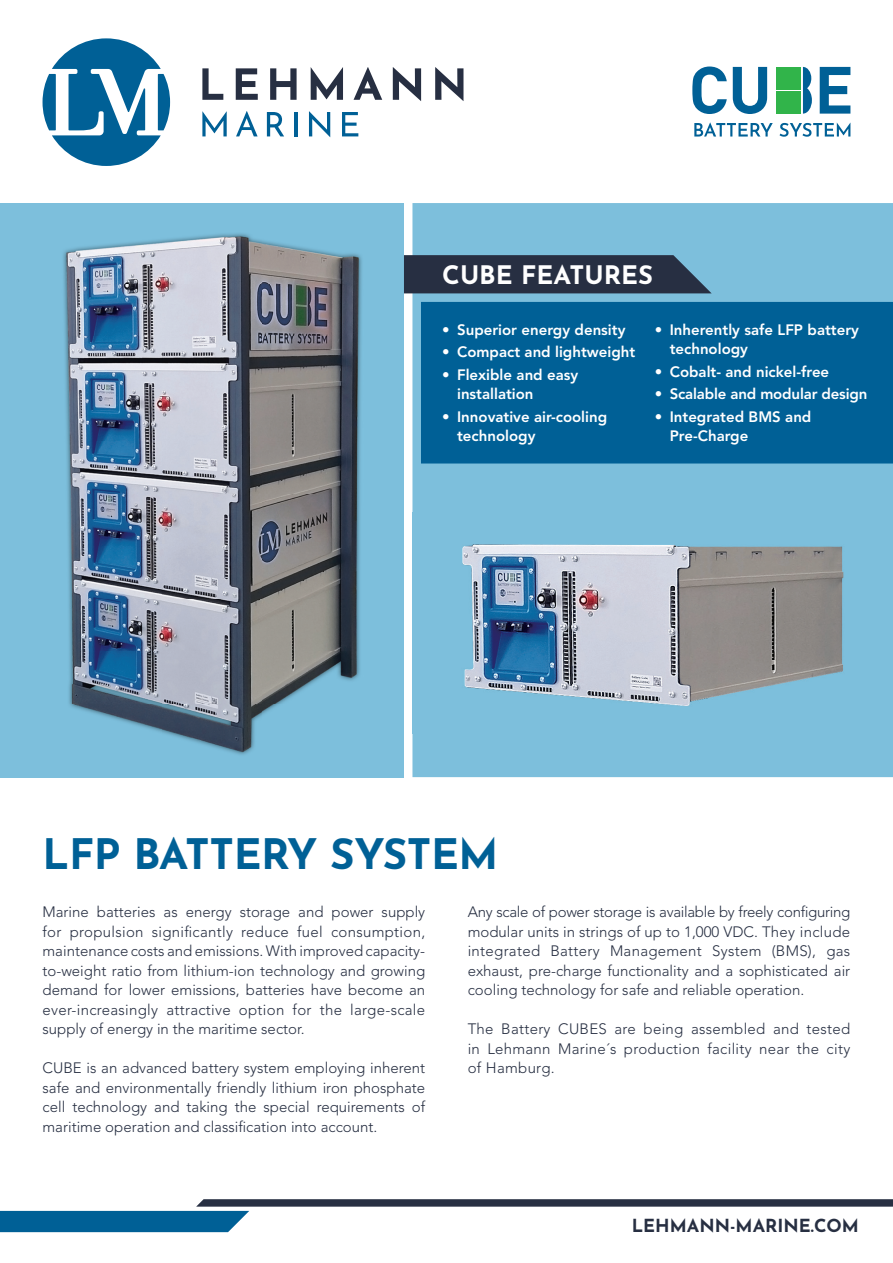
<style>
.page{position:relative;width:893px;height:1263px;background:#fff}
.page>*{position:absolute;margin:0;border:0;box-sizing:border-box;transform-origin:0 0}
.t1{font:700 42px "Josefin Sans";letter-spacing:-.01em;color:#006096}
.t2{font:700 25.5px "Josefin Sans";color:#fff}
.t3{font:700 18px "Josefin Sans";color:#272f42}
.t4{font:300 15px/19.5px "Avenir LT Pro";color:#272f42;text-align:justify}
.t5{font:800 15px/19.5px "Avenir LT Pro";color:#fff}
</style>
<div class="page">
<div style="left:412px;top:203px;width:481px;height:574px;background:#7dbfdc"></div>
<img style="left:412px;top:513px;width:481px;height:220px">
<div style="left:0;top:203px;width:404px;height:574px;background:#7dbfdc"></div>
<img style="left:63px;top:233px;width:299px;height:522px">
<div style="left:421px;top:302px;width:472px;height:161px;background:#006096"></div>
<svg style="left:404px;top:255px;width:308px;height:38px;background:#2c384c"></svg>
<svg style="left:0;top:1199px;width:893px;height:33px"></svg>
<svg style="left:43px;top:38px;width:127px;height:128px"></svg>
<svg style="left:202px;top:68px;width:21px;height:32px"></svg>
<svg style="left:236px;top:68px;width:22px;height:32px"></svg>
<svg style="left:270px;top:68px;width:27px;height:32px"></svg>
<svg style="left:311px;top:67px;width:32px;height:33px"></svg>
<svg style="left:354px;top:67px;width:28px;height:33px"></svg>
<svg style="left:393px;top:67px;width:28px;height:34px"></svg>
<svg style="left:435px;top:67px;width:28px;height:34px"></svg>
<svg style="left:202px;top:111px;width:25px;height:25px"></svg>
<svg style="left:236px;top:111px;width:22px;height:25px"></svg>
<svg style="left:267px;top:112px;width:17px;height:24px"></svg>
<hr style="left:294px;top:112px;width:3px;height:24px;background:#006096">
<svg style="left:309px;top:111px;width:21px;height:26px"></svg>
<svg style="left:342px;top:112px;width:16px;height:24px"></svg>
<svg style="left:692px;top:67px;width:35px;height:47px"></svg>
<svg style="left:733px;top:67px;width:34px;height:47px"></svg>
<svg style="left:820px;top:67px;width:30px;height:47px"></svg>
<div style="left:776px;top:67px;width:25px;height:22px;background:#31b44a"></div>
<div style="left:776px;top:91px;width:25px;height:23px;background:#31b44a"></div>
<svg style="left:803px;top:67px;width:9px;height:47px"></svg>
<svg style="left:694px;top:122px;width:79px;height:15px"></svg>
<svg style="left:779px;top:123px;width:71px;height:14px"></svg>
<h2 class="t2" style="left:442px;top:252px;width:212px">CUBE FEATURES</h2>
<p class="t5" style="left:442px;top:320px;width:185px">• Superior energy density</p>
<p class="t5" style="left:442px;top:342px;width:194px">• Compact and lightweight</p>
<p class="t5" style="left:457px;top:365px;width:123px;text-indent:-15px">• Flexible and easy installation</p>
<p class="t5" style="left:457px;top:407px;width:152px;text-indent:-15px">• Innovative air-cooling technology</p>
<p class="t5" style="left:670px;top:320px;width:191px;text-indent:-15px">• Inherently safe LFP battery technology</p>
<p class="t5" style="left:655px;top:362px;width:176px">• Cobalt- and nickel-free</p>
<p class="t5" style="left:655px;top:384px;width:214px">• Scalable and modular design</p>
<p class="t5" style="left:670px;top:407px;width:143px;text-indent:-15px">• Integrated BMS and<br>Pre-Charge</p>
<h1 class="t1" style="left:43px;top:817px;width:457px">LFP BATTERY SYSTEM</h1>
<p class="t4" style="left:43px;top:902px;width:384px">Marine batteries as energy storage and power supply for propulsion significantly reduce fuel consumption, maintenance costs and emissions. With improved capacity&shy;to-weight ratio from lithium-ion technology and growing demand for lower emissions, batteries have become an ever-increasingly attractive option for the large-scale supply of energy in the maritime sector.</p>
<p class="t4" style="left:43px;top:1058px;width:384px">CUBE is an advanced battery system employing inherent safe and environmentally friendly lithium iron phosphate cell technology and taking the special requirements of maritime operation and classification into account.</p>
<p class="t4" style="left:468px;top:902px;width:384px">Any scale of power storage is available by freely configuring modular units in strings of up to 1,000 VDC. They include integrated Battery Management System (BMS), gas exhaust, pre-charge functionality and a sophisticated air cooling technology for safe and reliable operation.</p>
<p class="t4" style="left:468px;top:1019px;width:384px">The Battery CUBES are being assembled and tested in Lehmann Marine´s production facility near the city of Hamburg.</p>
<p class="t3" style="left:632px;top:1210px;width:229px">LEHMANN-MARINE.COM</p>
</div>
